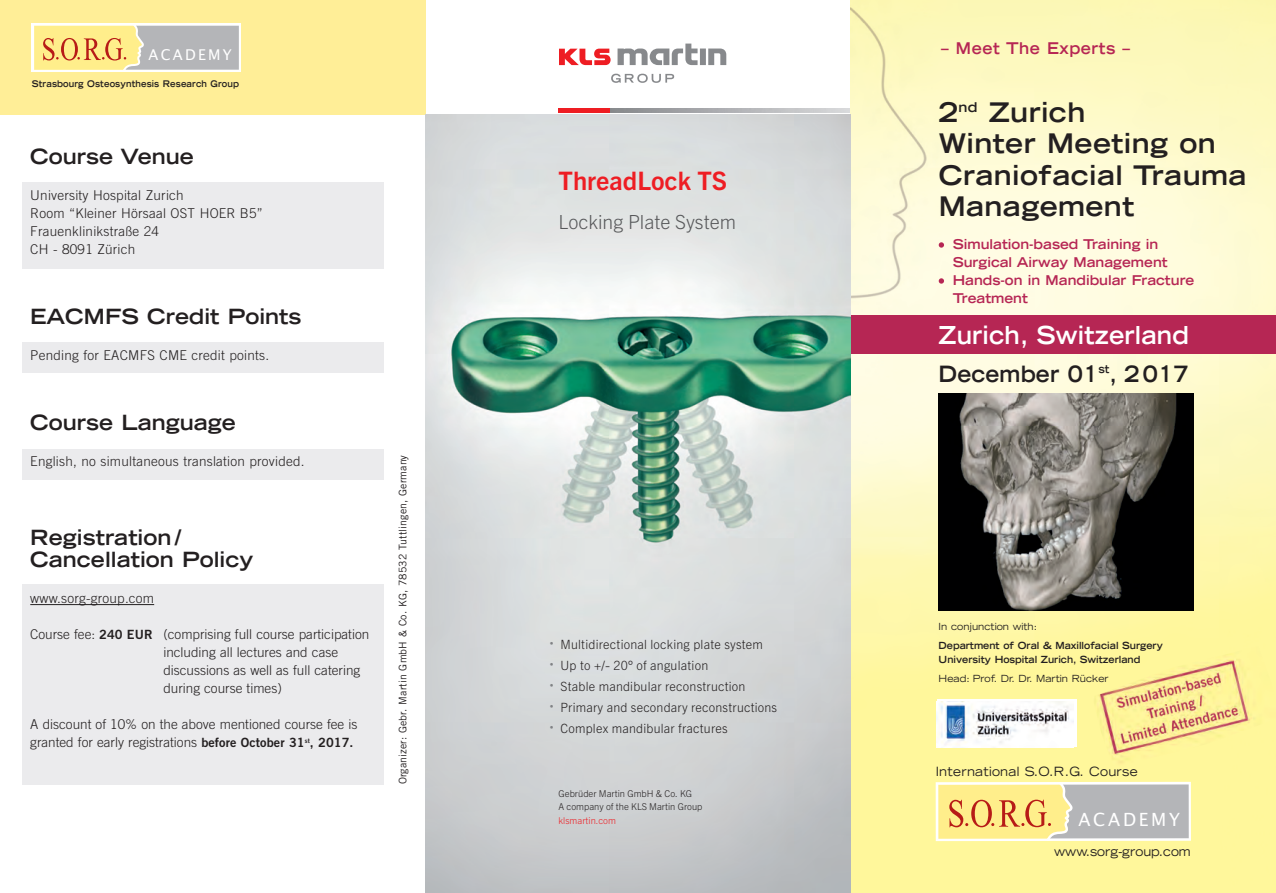
<style>
.page{position:relative;width:1276px;height:893px;background:#fff}
.page>*{position:absolute;margin:0;border:0;box-sizing:border-box;transform-origin:0 0}
.t1{font:700 expanded 27px/31.5px "Trade Gothic LH";letter-spacing:.015em;color:#231f20}
.t2{font:700 25.5px "Trade Gothic Next LT Pro";color:#ee1d23}
.t3{font:700 expanded 24.75px "Trade Gothic LH";letter-spacing:.005em;color:#fff;scale:.93 1}
.t4{font:700 expanded 22.5px "Trade Gothic LH";letter-spacing:.005em;color:#231f20;scale:.93 1}
.t5{font:700 expanded 21px/22.5px "Trade Gothic LH";color:#231f20}
.t6{font:300 19.5px "Trade Gothic Next LT Pro";color:#57585a}
.t7{font:18.3px "Lucida Grande";letter-spacing:.15em;color:#fff}
.t8{font:700 expanded 16.2px "Trade Gothic LH";letter-spacing:.035em;color:#b62654;scale:.94 1}
.t9{font:14.85px "Lucida Grande";letter-spacing:.155em;color:#fff}
.t10{font:300 13.5px/18px "Trade Gothic";color:#231f20}
.t11{font:700 expanded 13.5px/18px "Trade Gothic LH";color:#b62654}
.t12{font:300 12.75px "Trade Gothic Next LT Pro";letter-spacing:.015em;color:#231f20}
.t13{font:expanded 12.75px "Trade Gothic LH";letter-spacing:.02em;color:#231f20;scale:.94 1}
.t14{font:expanded 12.75px "Trade Gothic LH";color:#231f20;scale:.93 1}
.t15{font:10.5px "Trade Gothic";letter-spacing:.01em;color:#231f20}
.t16{font:700 expanded 9.9px/14.2px "Trade Gothic LH";color:#231f20;scale:.94 1}
.t17{font:expanded 9.9px "Trade Gothic LH";color:#231f20;scale:.94 1}
.t18{font:300 9.45px/13.6px "Trade Gothic Next LT Pro";color:#231f20}
.t19{font:300 9.45px "Trade Gothic Next LT Pro";color:#ee1d23}
.t20{font:700 expanded 9.15px "Trade Gothic LH";letter-spacing:.015em;color:#231f20;scale:.9 1}
.s1{font-family:"Trade Gothic Bold Two";font-weight:400;font-size:12.75px}
</style>
<div class="page">
<div style="left:0;top:0;width:425px;height:115px;background:#ffee97"></div>
<svg style="left:34px;top:23px;width:205px;height:49px"></svg>
<img style="left:850px;top:0;width:426px;height:893px">
<div style="left:935px;top:782px;width:256px;height:59px;background:linear-gradient(to bottom,#fff,#fff)"></div>
<svg style="left:938px;top:782px;width:250px;height:59px;background:#dacca4"></svg>
<div style="left:850px;top:316px;width:426px;height:38px;background:#b62654"></div>
<div style="left:22px;top:183px;width:361px;height:86px;background:#ebebed"></div>
<div style="left:22px;top:343px;width:361px;height:30px;background:#ebebed"></div>
<div style="left:22px;top:449px;width:361px;height:30px;background:#ebebed"></div>
<div style="left:22px;top:584px;width:361px;height:201px;background:#ebebed"></div>
<hr style="left:30px;top:604px;width:124px;height:1px;background:#231f20">
<div style="left:937px;top:699px;width:139px;height:48px;background:#fff"></div>
<img style="left:937px;top:701px;width:136px;height:44px">
<img style="left:425px;top:115px;width:425px;height:778px">
<svg style="left:611px;top:74px;width:63px;height:9px"></svg>
<div style="left:700px;top:49px;width:6px;height:16px;background:#87898c"></div>
<svg style="left:708px;top:49px;width:18px;height:16px"></svg>
<svg style="left:617px;top:44px;width:80px;height:21px"></svg>
<svg style="left:559px;top:49px;width:51px;height:16px"></svg>
<div style="left:558px;top:108px;width:52px;height:5px;background:#ee1d23"></div>
<svg style="left:938px;top:242px;width:6px;height:6px"></svg>
<svg style="left:938px;top:278px;width:6px;height:6px"></svg>
<img style="left:938px;top:394px;width:255px;height:217px">
<img style="left:1092px;top:646px;width:184px;height:121px">
<p class="t9" style="left:149px;top:46px;width:85px">ACADEMY</p>
<p class="t20" style="left:32px;top:77px;width:232px">Strasbourg Osteosynthesis Research Group</p>
<h3 class="t5" style="left:30px;top:145px;width:165px">Course Venue</h3>
<p class="t10" style="left:30px;top:186px;width:234px">University Hospital Zurich<br>Room “Kleiner Hörsaal OST HOER B5”<br>Frauenklinikstraße 24<br>CH - 8091 Zürich</p>
<h3 class="t5" style="left:30px;top:305px;width:272px">EACMFS Credit Points</h3>
<p class="t10" style="left:30px;top:346px;width:240px">Pending for EACMFS CME credit points.</p>
<h3 class="t5" style="left:30px;top:411px;width:207px">Course Language</h3>
<p class="t10" style="left:30px;top:452px;width:276px">English, no simultaneous translation provided.</p>
<h3 class="t5" style="left:30px;top:525px;width:225px">Registration /<br>Cancellation Policy</h3>
<p class="t10" style="left:30px;top:589px;width:125px">www.sorg-group.com</p>
<p class="t10" style="left:163px;top:625px;width:207px;text-indent:-133px">Course fee: <span class="s1">240 EUR</span> (comprising full course participation including all lectures and case discussions as well as full catering during course times)</p>
<p class="t10" style="left:30px;top:715px;width:329px">A discount of 10% on the above mentioned course fee is granted for early registrations <span class="s1">before October 31</span><sup>st</sup><span class="s1">, 2017.</span></p>
<p class="t15" style="left:396px;top:784px;width:331px;rotate:-90deg">Organizer: Gebr. Martin GmbH &amp; Co. KG, 78532 Tuttlingen, Germany</p>
<h2 class="t2" style="left:558px;top:172px;width:170px">ThreadLock TS</h2>
<h3 class="t6" style="left:558px;top:215px;width:179px">Locking Plate System</h3>
<p class="t12" style="left:550px;top:639px;width:215px"><sup>•</sup> Multidirectional locking plate system</p>
<p class="t12" style="left:550px;top:660px;width:160px"><sup>•</sup> Up to +/- 20° of angulation</p>
<p class="t12" style="left:550px;top:681px;width:197px"><sup>•</sup> Stable mandibular reconstruction</p>
<p class="t12" style="left:550px;top:702px;width:229px"><sup>•</sup> Primary and secondary reconstructions</p>
<p class="t12" style="left:550px;top:723px;width:179px"><sup>•</sup> Complex mandibular fractures</p>
<p class="t18" style="left:558px;top:787px;width:145px">Gebrüder Martin GmbH &amp; Co. KG<br>A company of the KLS Martin Group</p>
<p class="t19" style="left:558px;top:817px;width:59px">klsmartin.com</p>
<p class="t8" style="left:941px;top:38px;width:203px">– Meet The Experts –</p>
<h1 class="t1" style="left:938px;top:96px;width:309px">2<sup>nd</sup> Zurich<br>Winter Meeting on<br>Craniofacial Trauma<br>Management</h1>
<p class="t11" style="left:952px;top:235px;width:243px">Simulation-based Training in<br>Surgical Airway Management<br>Hands-on in Mandibular Fracture<br>Treatment</p>
<h3 class="t3" style="left:938px;top:319px;width:271px">Zurich, Switzerland</h3>
<h3 class="t4" style="left:938px;top:359px;width:270px">December 01<sup>st</sup>, 2 017</h3>
<p class="t17" style="left:938px;top:620px;width:106px">In conjunction with:</p>
<p class="t16" style="left:938px;top:638px;width:240px">Department of Oral &amp; Maxillofacial Surgery<br>University Hospital Zurich, Switzerland</p>
<p class="t17" style="left:938px;top:671px;width:182px">Head: Prof. Dr. Dr. Martin Rücker</p>
<p class="t13" style="left:935px;top:763px;width:216px">International S.O.R.G. Course</p>
<h3 class="t7" style="left:1078px;top:809px;width:103px">ACADEMY</h3>
<p class="t14" style="left:1054px;top:843px;width:148px">www.sorg-group.com</p>
</div>
